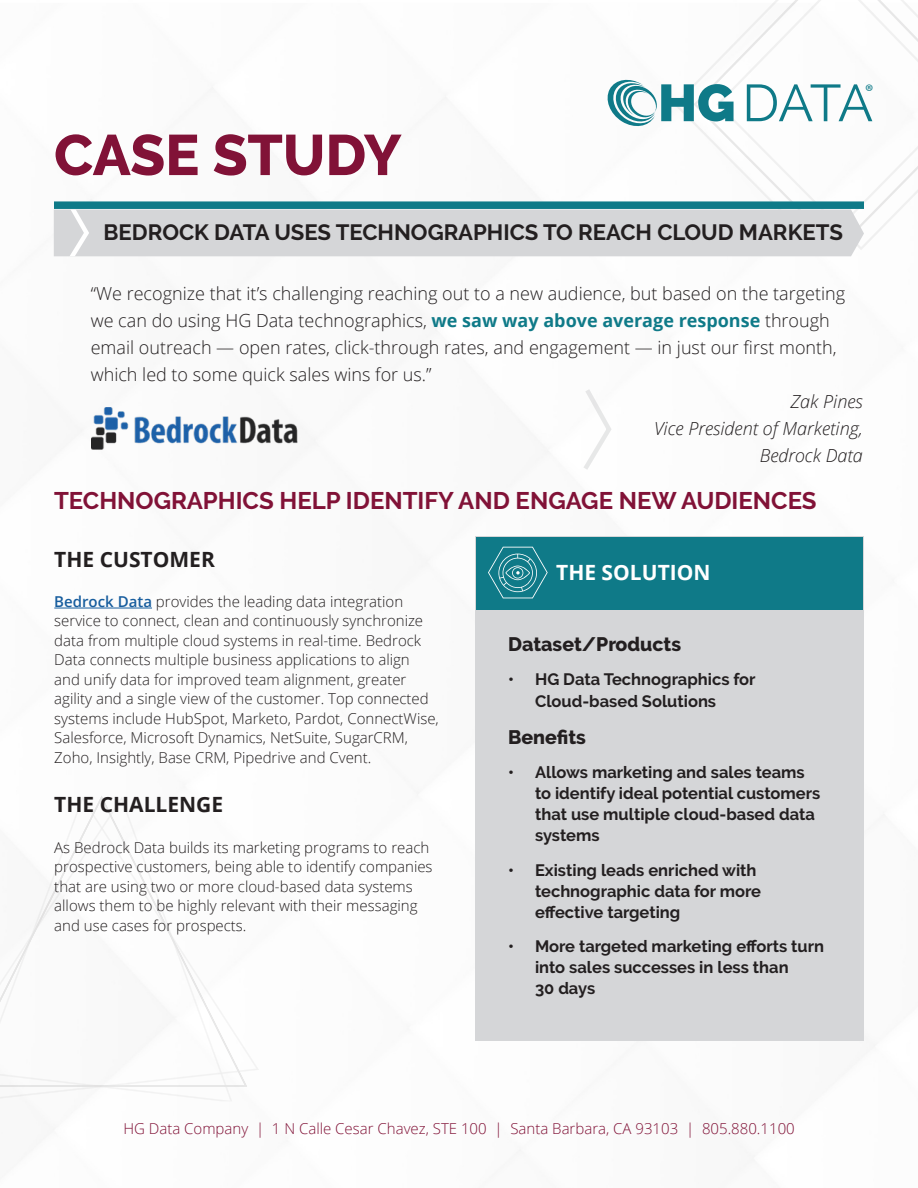
<style>
.page{position:relative;width:918px;height:1188px;background:#fff}
.page>*{position:absolute;margin:0;border:0;box-sizing:border-box;transform-origin:0 0}
.t1{font:800 57px "Raleway";letter-spacing:-.005em;color:#811237}
.t2{font:700 24px "Raleway";color:#811237}
.t3{font:700 22.2px "Raleway";color:#231f20}
.t4{font:700 21px "Open Sans";color:#231f20}
.t5{font:700 21px "Open Sans";color:#fff}
.t6{font:19.8px "Myriad Pro";color:#0f7a88}
.t7{font:800 19.5px "Raleway";color:#231f20}
.t8{font:300 18px/27px "Open Sans";color:#231f20}
.t9{font:italic 300 18px "Open Sans";color:#231f20}
.t10{font:700 16.5px/21px "Raleway";color:#231f20}
.t11{font:300 15px/19.5px "Open Sans";color:#231f20}
.t12{font:300 15px "Open Sans";color:#811237}
.s1{font-weight:700;color:#0f7a88}
.s2{font-weight:600;color:#175d9e}
</style>
<div class="page">
<svg style="left:872px;top:0;width:46px;height:238px"></svg>
<svg style="left:0;top:1087px;width:232px;height:14px"></svg>
<svg style="left:0;top:796px;width:247px;height:290px"></svg>
<div style="left:476px;top:536px;width:388px;height:505px;background:#d5d6d8"></div>
<hr style="left:54px;top:608px;width:98px;height:1px;background:#175d9e">
<svg style="left:54px;top:0;width:818px;height:256px"></svg>
<svg style="left:584px;top:389px;width:27px;height:80px"></svg>
<div style="left:477px;top:537px;width:386px;height:72px;background:#0f7a88"></div>
<svg style="left:488px;top:547px;width:60px;height:51px"></svg>
<img style="left:92px;top:407px;width:206px;height:43px">
<p class="t1" style="left:54px;top:123px;width:349px">CASE STUDY</p>
<p class="t3" style="left:104px;top:219px;width:741px">BEDROCK DATA USES TECHNOGRAPHICS TO REACH CLOUD MARKETS</p>
<h3 class="t6" style="left:865px;top:79px;width:10px">®</h3>
<p class="t8" style="left:91px;top:279px;width:756px">“We recognize that it’s challenging reaching out to a new audience, but based on the targeting we can do using HG Data technographics, <span class="s1">we saw way above average response</span> through email outreach — open rates, click-through rates, and engagement — in just our first month, which led to some quick sales wins for us.”</p>
<p class="t9" style="left:790px;top:389px;width:74px">Zak Pines</p>
<p class="t9" style="left:654px;top:416px;width:210px">Vice President of Marketing,</p>
<p class="t9" style="left:760px;top:443px;width:105px">Bedrock Data</p>
<p class="t2" style="left:54px;top:487px;width:764px">TECHNOGRAPHICS HELP IDENTIFY AND ENGAGE NEW AUDIENCES</p>
<p class="t4" style="left:54px;top:544px;width:162px">THE CUSTOMER</p>
<p class="t11" style="left:54px;top:591px;width:386px"><span class="s2">Bedrock Data</span> provides the leading data integration service to connect, clean and continuously synchronize data from multiple cloud systems in real-time. Bedrock Data connects multiple business applications to align and unify data for improved team alignment, greater agility and a single view of the customer. Top connected systems include HubSpot, Marketo, Pardot, ConnectWise, Salesforce, Microsoft Dynamics, NetSuite, SugarCRM, Zoho, Insightly, Base CRM, Pipedrive and Cvent.</p>
<p class="t4" style="left:54px;top:789px;width:170px">THE CHALLENGE</p>
<p class="t11" style="left:54px;top:837px;width:380px">As Bedrock Data builds its marketing programs to reach prospective customers, being able to identify companies that are using two or more cloud-based data systems allows them to be highly relevant with their messaging and use cases for prospects.</p>
<p class="t5" style="left:556px;top:558px;width:156px">THE SOLUTION</p>
<p class="t7" style="left:508px;top:633px;width:175px">Dataset/Products</p>
<p class="t10" style="left:535px;top:669px;width:222px;line-height:21.6px;text-indent:-27px">• HG Data Technographics for<br>Cloud-based Solutions</p>
<p class="t7" style="left:508px;top:726px;width:79px">Benefits</p>
<p class="t10" style="left:535px;top:762px;width:287px;text-indent:-27px">• Allows marketing and sales teams to identify ideal potential customers that use multiple cloud-based data systems</p>
<p class="t10" style="left:535px;top:860px;width:227px;text-indent:-27px">• Existing leads enriched with technographic data for more effective targeting</p>
<p class="t10" style="left:535px;top:936px;width:291px;text-indent:-27px">• More targeted marketing efforts turn into sales successes in less than<br>30 days</p>
<p class="t12" style="left:123px;top:1118px;width:673px">HG Data Company | 1 N Calle Cesar Chavez, STE 100 | Santa Barbara, CA 93103 | 805.880.1100</p>
</div>
